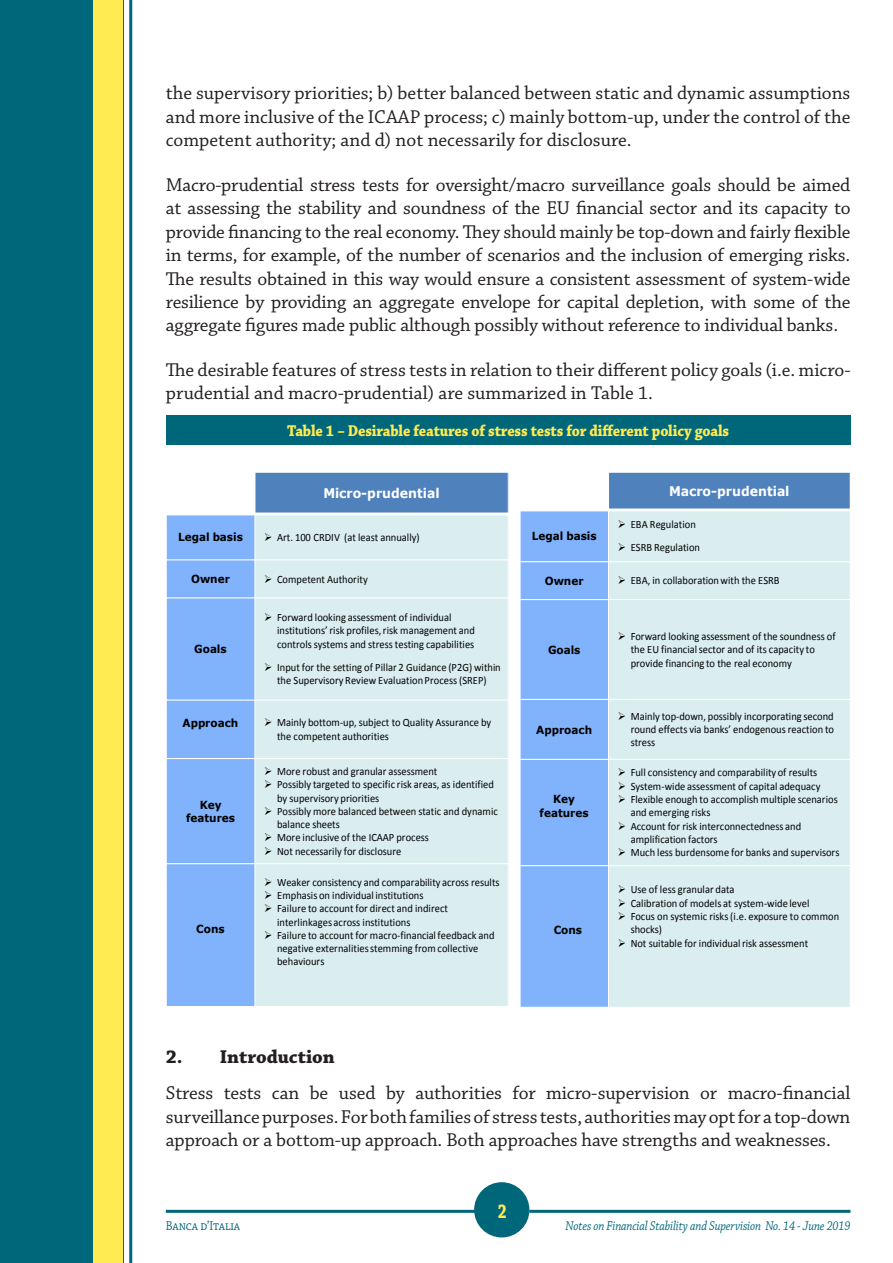
<style>
.page{position:relative;width:893px;height:1263px;background:#fff}
.page>*{position:absolute;margin:0;border:0;box-sizing:border-box;transform-origin:0 0}
.t1{font:700 21px "Chaparral Pro";color:#ffeb52;scale:.75 1}
.t2{font:19.5px/23.4px "Chaparral Pro";color:#231f20;text-align:justify}
.t3{font:700 19.5px "Chaparral Pro";color:#231f20}
.t4{font:700 16.5px "Chaparral Pro";letter-spacing:-.01em;color:#ffeb52;scale:.9 1}
.t5{font:italic 13.5px "Chaparral Pro";letter-spacing:-.01em;color:#00677a;scale:.87 1}
.t6{font:13.5px "Chaparral Pro";letter-spacing:-.01em;color:#00677a;scale:.87 1}
.t7{font:700 13.35px "Verdana";color:#fff;scale:.94 1}
.t8{font:11.1px/13.4px "Calibri";color:#000;scale:.94 1}
.t9{font:700 11.1px/13.4px "Verdana";color:#000;text-align:center;scale:.94 1}
</style>
<div class="page">
<svg style="left:474px;top:1215px;width:53px;height:23px"></svg>
<hr style="left:166px;top:1210px;width:308px;height:3px;background:#00677a">
<hr style="left:529px;top:1210px;width:321px;height:3px;background:#00677a">
<div style="left:474px;top:1182px;width:55px;height:55px;background:#00677a;border-radius:50%"></div>
<div style="left:0;top:0;width:123px;height:1263px;background:#00677a"></div>
<div style="left:94px;top:0;width:29px;height:1263px;background:#ffeb52"></div>
<hr style="left:129px;top:0;width:3px;height:1263px;background:#00677a">
<div style="left:255px;top:472px;width:253px;height:42px;background:#4f81bd"></div>
<div style="left:166px;top:514px;width:89px;height:46px;background:#81b3fd"></div>
<div style="left:255px;top:514px;width:253px;height:46px;background:#daedef"></div>
<div style="left:166px;top:560px;width:89px;height:38px;background:#81b3fd"></div>
<div style="left:255px;top:560px;width:253px;height:38px;background:#daedef"></div>
<div style="left:166px;top:598px;width:89px;height:102px;background:#81b3fd"></div>
<div style="left:255px;top:598px;width:253px;height:102px;background:#daedef"></div>
<div style="left:166px;top:700px;width:89px;height:58px;background:#81b3fd"></div>
<div style="left:255px;top:700px;width:253px;height:58px;background:#daedef"></div>
<div style="left:166px;top:758px;width:89px;height:106px;background:#81b3fd"></div>
<div style="left:255px;top:758px;width:253px;height:106px;background:#daedef"></div>
<div style="left:166px;top:864px;width:89px;height:142px;background:#81b3fd"></div>
<div style="left:255px;top:864px;width:253px;height:142px;background:#daedef"></div>
<hr style="left:254px;top:472px;width:1px;height:88px;background:#fff">
<hr style="left:254px;top:560px;width:1px;height:38px;background:#fff">
<hr style="left:254px;top:598px;width:1px;height:160px;background:#fff">
<hr style="left:254px;top:758px;width:1px;height:249px;background:#fff">
<hr style="left:166px;top:513px;width:343px;height:2px;background:#fff">
<hr style="left:166px;top:559px;width:343px;height:1px;background:#fff">
<hr style="left:166px;top:597px;width:343px;height:1px;background:#fff">
<hr style="left:166px;top:699px;width:343px;height:2px;background:#fff">
<hr style="left:166px;top:758px;width:343px;height:1px;background:#fff">
<hr style="left:166px;top:863px;width:343px;height:1px;background:#fff">
<hr style="left:166px;top:472px;width:1px;height:535px;background:#fff">
<hr style="left:166px;top:472px;width:343px;height:1px;background:#fff">
<div style="left:608px;top:472px;width:242px;height:38px;background:#4f81bd"></div>
<div style="left:520px;top:510px;width:88px;height:52px;background:#81b3fd"></div>
<div style="left:608px;top:510px;width:242px;height:52px;background:#daedef"></div>
<div style="left:520px;top:562px;width:88px;height:37px;background:#81b3fd"></div>
<div style="left:608px;top:562px;width:242px;height:37px;background:#daedef"></div>
<div style="left:520px;top:599px;width:88px;height:100px;background:#81b3fd"></div>
<div style="left:608px;top:599px;width:242px;height:100px;background:#daedef"></div>
<div style="left:520px;top:699px;width:88px;height:60px;background:#81b3fd"></div>
<div style="left:608px;top:699px;width:242px;height:60px;background:#daedef"></div>
<div style="left:520px;top:759px;width:88px;height:107px;background:#81b3fd"></div>
<div style="left:608px;top:759px;width:242px;height:107px;background:#daedef"></div>
<div style="left:520px;top:866px;width:88px;height:141px;background:#81b3fd"></div>
<div style="left:608px;top:866px;width:242px;height:141px;background:#daedef"></div>
<hr style="left:608px;top:472px;width:1px;height:90px;background:#fff">
<hr style="left:608px;top:562px;width:1px;height:37px;background:#fff">
<hr style="left:608px;top:599px;width:1px;height:160px;background:#fff">
<hr style="left:608px;top:759px;width:1px;height:249px;background:#fff">
<hr style="left:520px;top:509px;width:331px;height:2px;background:#fff">
<hr style="left:520px;top:561px;width:331px;height:1px;background:#fff">
<hr style="left:520px;top:599px;width:331px;height:1px;background:#fff">
<hr style="left:520px;top:699px;width:331px;height:1px;background:#fff">
<hr style="left:520px;top:759px;width:331px;height:1px;background:#fff">
<hr style="left:520px;top:865px;width:331px;height:1px;background:#fff">
<hr style="left:519px;top:472px;width:2px;height:536px;background:#fff">
<hr style="left:520px;top:472px;width:331px;height:1px;background:#fff">
<div style="left:166px;top:415px;width:684px;height:29px;background:#00677a"></div>
<h2 class="t2" style="left:166px;top:82px;width:686px">the supervisory priorities; b) better balanced between static and dynamic assumptions and more inclusive of the ICAAP process; c) mainly bottom-up, under the control of the competent authority; and d) not necessarily for disclosure.</h2>
<p class="t2" style="left:166px;top:174px;width:686px">Macro-prudential stress tests for oversight/macro surveillance goals should be aimed at assessing the stability and soundness of the EU financial sector and its capacity to provide financing to the real economy. They should mainly be top-down and fairly flexible in terms, for example, of the number of scenarios and the inclusion of emerging risks.<br>The results obtained in this way would ensure a consistent assessment of system-wide resilience by providing an aggregate envelope for capital depletion, with some of the aggregate figures made public although possibly without reference to individual banks.</p>
<h2 class="t2" style="left:166px;top:359px;width:686px">The desirable features of stress tests in relation to their different policy goals (i.e. micro&shy;prudential and macro-prudential) are summarized in Table 1.</h2>
<h3 class="t4" style="left:287px;top:421px;width:493px">Table 1 – Desirable features of stress tests for different policy goals</h3>
<p class="t7" style="left:323px;top:484px;width:125px">Micro-prudential</p>
<p class="t9" style="left:178px;top:530px;width:70px">Legal basis</p>
<p class="t8" style="left:264px;top:531px;width:167px">➢ Art. 100 CRDIV (at least annually)</p>
<p class="t9" style="left:191px;top:572px;width:43px">Owner</p>
<p class="t8" style="left:264px;top:572px;width:112px">➢ Competent Authority</p>
<p class="t9" style="left:194px;top:642px;width:36px">Goals</p>
<p class="t8" style="left:277px;top:611px;width:212px;text-indent:-13px">➢ Forward looking assessment of individual institutions’ risk profiles, risk management and controls systems and stress testing capabilities</p>
<p class="t8" style="left:264px;top:661px;width:253px;text-align:center">➢ Input for the setting of Pillar 2 Guidance (P2G) within the Supervisory Review Evaluation Process (SREP)</p>
<p class="t9" style="left:183px;top:716px;width:61px">Approach</p>
<p class="t8" style="left:277px;top:716px;width:229px;text-indent:-13px">➢ Mainly bottom-up, subject to Quality Assurance by the competent authorities</p>
<p class="t9" style="left:186px;top:798px;width:54px">Key features</p>
<p class="t9" style="left:196px;top:922px;width:32px">Cons</p>
<p class="t8" style="left:264px;top:765px;width:186px">➢ More robust and granular assessment</p>
<p class="t8" style="left:277px;top:778px;width:232px;text-indent:-13px">➢ Possibly targeted to specific risk areas, as identified by supervisory priorities</p>
<p class="t8" style="left:277px;top:804px;width:236px;text-indent:-13px">➢ Possibly more balanced between static and dynamic balance sheets</p>
<p class="t8" style="left:264px;top:831px;width:177px">➢ More inclusive of the ICAAP process</p>
<p class="t8" style="left:264px;top:844px;width:147px">➢ Not necessarily for disclosure</p>
<p class="t8" style="left:264px;top:875px;width:252px">➢ Weaker consistency and comparability across results</p>
<p class="t8" style="left:264px;top:889px;width:171px">➢ Emphasis on individual institutions</p>
<p class="t8" style="left:277px;top:902px;width:183px;text-indent:-13px">➢ Failure to account for direct and indirect interlinkages across institutions</p>
<p class="t8" style="left:277px;top:928px;width:233px;text-indent:-13px">➢ Failure to account for macro-financial feedback and negative externalitiesstemming from collective behaviours</p>
<p class="t9" style="left:532px;top:529px;width:70px">Legal basis</p>
<p class="t7" style="left:669px;top:482px;width:129px">Macro-prudential</p>
<p class="t8" style="left:618px;top:518px;width:85px">➢ EBA Regulation</p>
<p class="t8" style="left:618px;top:541px;width:89px">➢ ESRB Regulation</p>
<p class="t9" style="left:545px;top:574px;width:43px">Owner</p>
<p class="t8" style="left:618px;top:574px;width:174px">➢ EBA, in collaboration with the ESRB</p>
<p class="t9" style="left:548px;top:643px;width:36px">Goals</p>
<p class="t9" style="left:536px;top:723px;width:61px">Approach</p>
<p class="t9" style="left:539px;top:792px;width:54px">Key features</p>
<p class="t9" style="left:554px;top:923px;width:32px">Cons</p>
<p class="t8" style="left:631px;top:630px;width:219px;text-indent:-13px">➢ Forward looking assessment of the soundness of the EU financial sector and of its capacity to provide financing to the real economy</p>
<p class="t8" style="left:631px;top:709px;width:218px;text-align:justify;text-indent:-13px">➢ Mainly top-down, possibly incorporating second round effects via banks’ endogenous reaction to stress</p>
<p class="t8" style="left:618px;top:766px;width:214px">➢ Full consistency and comparability of results</p>
<p class="t8" style="left:618px;top:779px;width:217px">➢ System-wide assessment of capital adequacy</p>
<p class="t8" style="left:631px;top:793px;width:222px;text-indent:-13px">➢ Flexible enough to accomplish multiple scenarios and emerging risks</p>
<p class="t8" style="left:631px;top:819px;width:183px;text-indent:-13px">➢ Account for risk interconnectedness and amplification factors</p>
<p class="t8" style="left:618px;top:846px;width:237px">➢ Much less burdensome for banks and supervisors</p>
<p class="t8" style="left:618px;top:883px;width:126px">➢ Use of less granular data</p>
<p class="t8" style="left:618px;top:896px;width:206px">➢ Calibration of models at system-wide level</p>
<p class="t8" style="left:631px;top:909px;width:223px;text-indent:-13px">➢ Focus on systemic risks (i.e. exposure to common shocks)</p>
<p class="t8" style="left:618px;top:936px;width:204px">➢ Not suitable for individual risk assessment</p>
<h2 class="t3" style="left:166px;top:1045px;width:170px">2. Introduction</h2>
<p class="t2" style="left:166px;top:1082px;width:686px">Stress tests can be used by authorities for micro-supervision or macro-financial surveillance purposes. For both families of stress tests, authorities may opt for a top-down approach or a bottom-up approach. Both approaches have strengths and weaknesses.</p>
<h1 class="t1" style="left:498px;top:1198px;width:13px">2</h1>
<p class="t6" style="left:166px;top:1219px;width:87px">Banca d’Italia</p>
<p class="t5" style="left:566px;top:1219px;width:329px">Notes on Financial Stability and Supervision No. 14 - June 2019</p>
</div>
